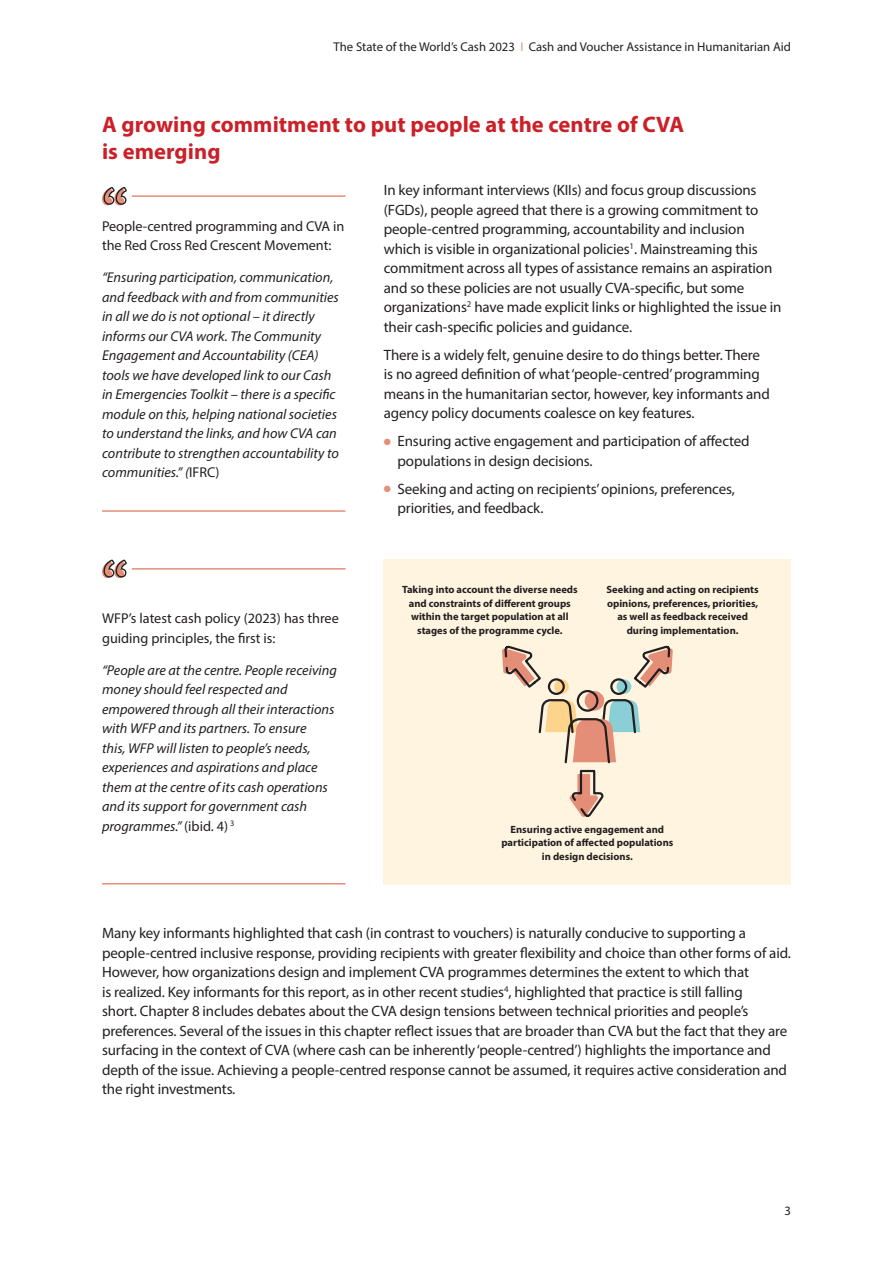
<style>
.page{position:relative;width:893px;height:1263px;background:#fff}
.page>*{position:absolute;margin:0;border:0;box-sizing:border-box;transform-origin:0 0}
.t1{font:700 22.5px/27px "Myriad Pro";letter-spacing:.005em;color:#cb2028}
.t2{font:15px/19.5px "Myriad Pro";letter-spacing:-.01em;color:#231f20}
.t3{font:italic 14.25px/19.5px "Myriad Pro";color:#231f20}
.t4{font:14.25px/19.5px "Myriad Pro";letter-spacing:-.005em;color:#231f20}
.t5{font:12.75px "Myriad Pro";color:#231f20}
.t6{font:700 10.5px/13.5px "Myriad Pro";color:#231f20;text-align:center}
.s1{color:#e48e78}
.s2{font-style:normal}
</style>
<div class="page">
<svg style="left:102px;top:187px;width:25px;height:18px"></svg>
<svg style="left:102px;top:560px;width:25px;height:18px"></svg>
<hr style="left:132px;top:195px;width:214px;height:2px;background:#e48e78">
<hr style="left:132px;top:568px;width:214px;height:2px;background:#e48e78">
<hr style="left:102px;top:510px;width:244px;height:2px;background:#e48e78">
<hr style="left:102px;top:883px;width:244px;height:1px;background:#e48e78">
<div style="left:384px;top:559px;width:407px;height:325px;background:#fef4df"></div>
<svg style="left:502px;top:645px;width:171px;height:172px"></svg>
<p class="t5" style="left:334px;top:39px;width:459px">The State of the World’s Cash 2023 <span class="s1">I</span> Cash and Voucher Assistance in Humanitarian Aid</p>
<p class="t1" style="left:102px;top:110px;width:584px">A growing commitment to put people at the centre of CVA is emerging</p>
<p class="t2" style="left:384px;top:180px;width:399px">In key informant interviews (KIIs) and focus group discussions (FGDs), people agreed that there is a growing commitment to people-centred programming, accountability and inclusion which is visible in organizational policies<sup>1</sup>. Mainstreaming this commitment across all types of assistance remains an aspiration and so these policies are not usually CVA-specific, but some organizations<sup>2</sup> have made explicit links or highlighted the issue in their cash-specific policies and guidance.</p>
<p class="t2" style="left:384px;top:345px;width:388px">There is a widely felt, genuine desire to do things better. There is no agreed definition of what ‘people-centred’ programming means in the humanitarian sector, however, key informants and agency policy documents coalesce on key features.</p>
<p class="t2" style="left:398px;top:431px;width:354px;text-indent:-14px"><span class="s1">●</span> Ensuring active engagement and participation of affected populations in design decisions.</p>
<p class="t2" style="left:398px;top:479px;width:339px;text-indent:-14px"><span class="s1">●</span> Seeking and acting on recipients’ opinions, preferences, priorities, and feedback.</p>
<p class="t4" style="left:102px;top:216px;width:244px">People-centred programming and CVA in the Red Cross Red Crescent Movement:</p>
<p class="t3" style="left:102px;top:268px;width:238px">“Ensuring participation, communication, and feedback with and from communities in all we do is not optional – it directly informs our CVA work. The Community Engagement and Accountability (CEA) tools we have developed link to our Cash in Emergencies Toolkit – there is a specific module on this, helping national societies to understand the links, and how CVA can contribute to strengthen accountability to communities.” (<span class="s2">IFRC)</span></p>
<p class="t4" style="left:102px;top:608px;width:238px">WFP’s latest cash policy (2023) has three guiding principles, the first is:</p>
<p class="t3" style="left:102px;top:660px;width:236px">“People are at the centre. People receiving money should feel respected and empowered through all their interactions with WFP and its partners. To ensure<br>this, WFP will listen to people’s needs, experiences and aspirations and place them at the centre of its cash operations and its support for government cash programmes.” <span class="s2">(ibid. 4)</span> <sup>3</sup></p>
<p class="t6" style="left:402px;top:583px;width:177px">Taking into account the diverse needs and constraints of different groups within the target population at all stages of the programme cycle.</p>
<p class="t6" style="left:606px;top:583px;width:154px">Seeking and acting on recipients opinions, preferences, priorities, as well as feedback received during implementation.</p>
<p class="t6" style="left:501px;top:822px;width:173px">Ensuring active engagement and participation of affected populations in design decisions.</p>
<p class="t2" style="left:102px;top:923px;width:690px">Many key informants highlighted that cash (in contrast to vouchers) is naturally conducive to supporting a people-centred inclusive response, providing recipients with greater flexibility and choice than other forms of aid.<br>However, how organizations design and implement CVA programmes determines the extent to which that<br>is realized. Key informants for this report, as in other recent studies<sup>4</sup>, highlighted that practice is still falling<br>short. Chapter 8 includes debates about the CVA design tensions between technical priorities and people’s preferences. Several of the issues in this chapter reflect issues that are broader than CVA but the fact that they are surfacing in the context of CVA (where cash can be inherently ‘people-centred’) highlights the importance and depth of the issue. Achieving a people-centred response cannot be assumed, it requires active consideration and the right investments.</p>
<p class="t5" style="left:784px;top:1203px;width:8px">3</p>
</div>
